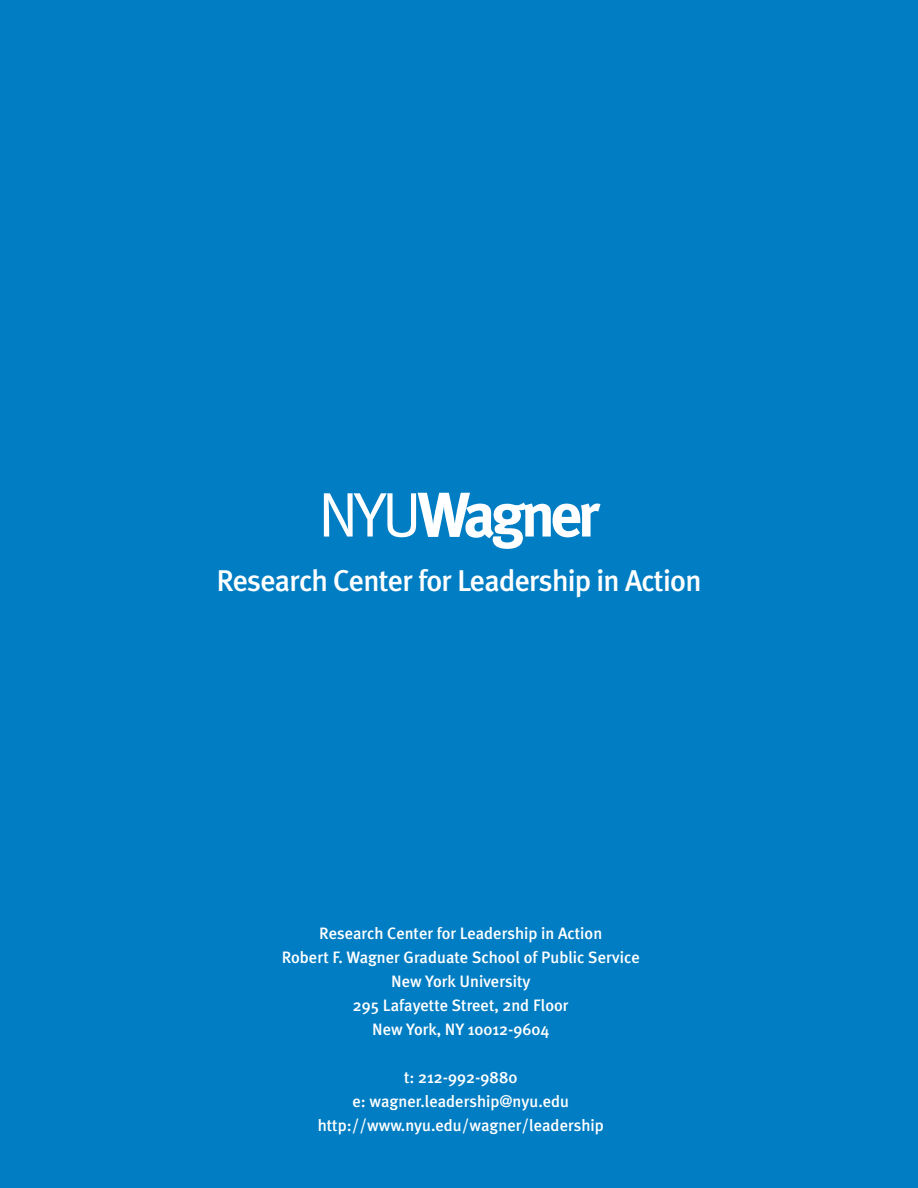
<style>
.page{position:relative;width:918px;height:1188px;background:#007dc3}
.page>*{position:absolute;margin:0;border:0;box-sizing:border-box;transform-origin:0 0}
.t1{font:700 63px "Meta Plus";letter-spacing:-.075em;color:#fff}
.t2{font:500 30px "Meta Plus";letter-spacing:-.025em;color:#fff}
.t3{font:500 16.5px/24px "Meta Plus";color:#fff;text-align:center}
.s1{font-family:"Meta Plus Normal";font-weight:400}
</style>
<div class="page">
<h1 class="t1" style="left:318px;top:478px;width:283px"><span class="s1">NYU</span>Wagner</h1>
<h2 class="t2" style="left:216px;top:563px;width:487px">Research Center for Leadership in Action</h2>
<p class="t3" style="left:282px;top:921px;width:360px">Research Center for Leadership in Action<br>Robert F. Wagner Graduate School of Public Service New York University<br>295 Lafayette Street, 2nd Floor<br>New York, NY 10012-9604</p>
<p class="t3" style="left:318px;top:1065px;width:288px">t: 212-992-9880<br>e: wagner.leadership@nyu.edu http://www.nyu.edu/wagner/leadership</p>
</div>
